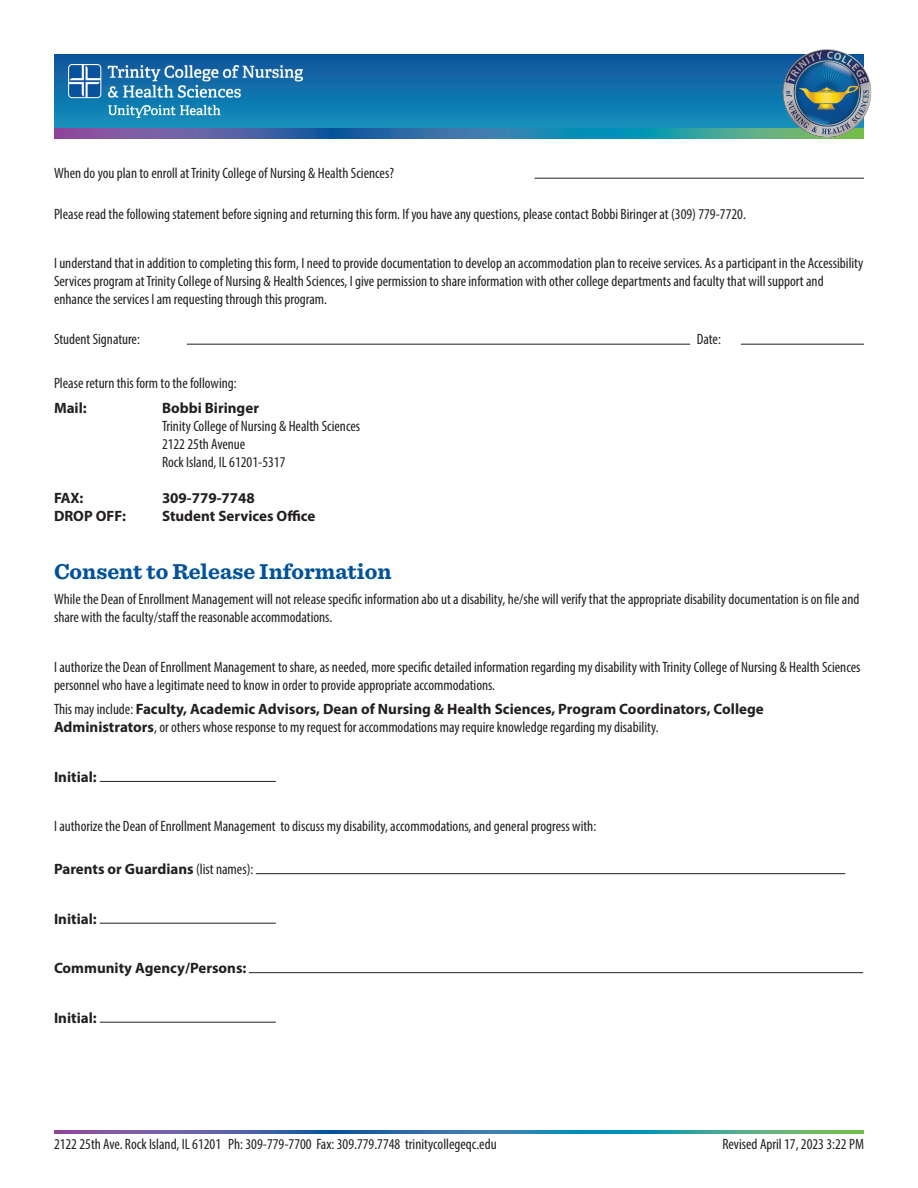
<style>
.page{position:relative;width:918px;height:1188px;background:#fff}
.page>*{position:absolute;margin:0;border:0;box-sizing:border-box;transform-origin:0 0}
.t1{font:700 22.5px "Sentinel";color:#01529a}
.t2{font:condensed 15px/18px "Myriad Pro";color:#231f20}
.t3{font:700 15px "Myriad Pro";color:#231f20}
.s1{font-weight:700;font-stretch:normal}
.s2{font-weight:400;font-stretch:condensed}
</style>
<div class="page">
<svg style="left:54px;top:127px;width:729px;height:11px;background:#3b79a7"></svg>
<svg style="left:54px;top:1131px;width:810px;height:3px;background:#437d9e"></svg>
<div style="left:54px;top:54px;width:810px;height:73px;background:linear-gradient(to bottom,#10539b,#138fbb)"></div>
<img style="left:68px;top:65px;width:234px;height:53px">
<img style="left:783px;top:49px;width:88px;height:89px">
<hr style="left:535px;top:178px;width:329px;height:1px;background:#231f20">
<hr style="left:741px;top:344px;width:123px;height:1px;background:#231f20">
<hr style="left:187px;top:344px;width:503px;height:1px;background:#231f20">
<hr style="left:100px;top:781px;width:176px;height:1px;background:#231f20">
<hr style="left:256px;top:873px;width:589px;height:1px;background:#231f20">
<hr style="left:100px;top:923px;width:176px;height:1px;background:#231f20">
<hr style="left:249px;top:972px;width:614px;height:1px;background:#231f20">
<hr style="left:100px;top:1022px;width:176px;height:1px;background:#231f20">
<p class="t2" style="left:54px;top:164px;width:342px">When do you plan to enroll at Trinity College of Nursing &amp; Health Sciences?</p>
<p class="t2" style="left:54px;top:205px;width:693px">Please read the following statement before signing and returning this form. If you have any questions, please contact Bobbi Biringer at (309) 779-7720.</p>
<p class="t2" style="left:54px;top:254px;width:811px">I understand that in addition to completing this form, I need to provide documentation to develop an accommodation plan to receive services. As a participant in the Accessibility<br>Services program at Trinity College of Nursing &amp; Health Sciences, I give permission to share information with other college departments and faculty that will support and enhance the services I am requesting through this program.</p>
<p class="t2" style="left:54px;top:330px;width:88px">Student Signature:</p>
<p class="t2" style="left:697px;top:330px;width:26px">Date:</p>
<p class="t2" style="left:54px;top:374px;width:184px">Please return this form to the following:</p>
<p class="t3" style="left:54px;top:398px;width:34px">Mail:</p>
<p class="t3" style="left:162px;top:398px;width:99px">Bobbi Biringer</p>
<p class="t2" style="left:162px;top:417px;width:200px">Trinity College of Nursing &amp; Health Sciences<br>2122 25th Avenue<br>Rock Island, IL 61201-5317</p>
<p class="t3" style="left:54px;top:488px;width:31px">FAX:</p>
<p class="t3" style="left:162px;top:488px;width:94px">309-779-7748</p>
<p class="t3" style="left:54px;top:506px;width:73px">DROP OFF:</p>
<p class="t3" style="left:162px;top:506px;width:155px">Student Services Office</p>
<h1 class="t1" style="left:54px;top:554px;width:339px">Consent to Release Information</h1>
<p class="t2" style="left:54px;top:590px;width:807px">While the Dean of Enrollment Management will not release specific information abo ut a disability, he/she will verify that the appropriate disability documentation is on file and share with the faculty/staff the reasonable accommodations.</p>
<p class="t2" style="left:54px;top:657px;width:808px">I authorize the Dean of Enrollment Management to share, as needed, more specific detailed information regarding my disability with Trinity College of Nursing &amp; Health Sciences personnel who have a legitimate need to know in order to provide appropriate accommodations.</p>
<p class="t2" style="left:54px;top:700px;width:711px">This may include: <span class="s1">Faculty, Academic Advisors, Dean of Nursing &amp; Health Sciences, Program Coordinators, College<br>Administrators</span>, or others whose response to my request for accommodations may require knowledge regarding my disability.</p>
<p class="t3" style="left:54px;top:767px;width:44px">Initial:</p>
<p class="t2" style="left:54px;top:817px;width:544px">I authorize the Dean of Enrollment Management to discuss my disability, accommodations, and general progress with:</p>
<p class="t3" style="left:54px;top:859px;width:201px">Parents or Guardians <span class="s2">(list names):</span></p>
<p class="t3" style="left:54px;top:909px;width:44px">Initial:</p>
<p class="t3" style="left:54px;top:958px;width:194px">Community Agency/Persons:</p>
<p class="t3" style="left:54px;top:1008px;width:44px">Initial:</p>
<p class="t2" style="left:54px;top:1135px;width:444px">2122 25th Ave. Rock Island, IL 61201 Ph: 309-779-7700 Fax: 309.779.7748 trinitycollegeqc.edu</p>
<p class="t2" style="left:722px;top:1135px;width:143px">Revised April 17, 2023 3:22 PM</p>
</div>
